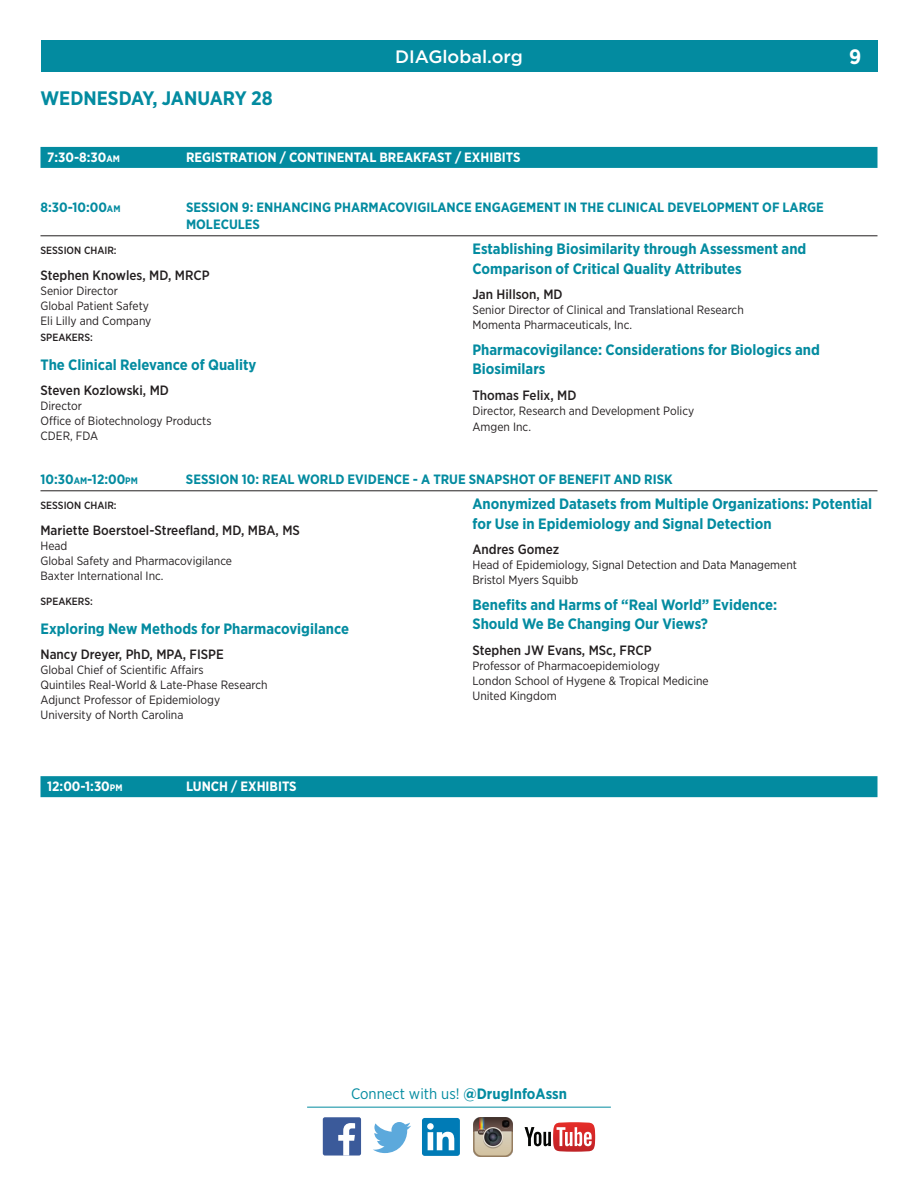
<style>
.page{position:relative;width:918px;height:1188px;background:#fff}
.page>*{position:absolute;margin:0;border:0;box-sizing:border-box;transform-origin:0 0}
.t1{font:700 20.85px "Gotham Narrow";color:#fff}
.Day{font:700 19.5px "Gotham Narrow";color:#038ba0}
.date_line{font:500 18px "Gotham";color:#fff}
.Track{font:15.15px "Gotham Narrow";color:#038ba0}
.Session_Title{font:700 15px/19.5px "Gotham Narrow";color:#038ba0}
.Speaker_details{font:700 15px/19.5px "Gotham Narrow";color:#038ba0}
.Session{font:700 13.5px/16.5px "Gotham Narrow";color:#038ba0}
.Speaker{font:500 13.5px "Gotham Narrow";color:#231f20}
._15002_bar{font:700 13.5px "Gotham Narrow";color:#fff}
.Speaker_details-2{font:12px/15px "Gotham Narrow";color:#231f20}
.Chair__Speaker{font:500 10.5px "Gotham Narrow";color:#231f20}
.Speaker_details-3{font:500 10.5px "Gotham Narrow";color:#231f20}
.s1{font-size:9.45px}
.s2{font-weight:700}
.s3{font-weight:700;font-size:15px}
</style>
<div class="page">
<div style="left:41px;top:41px;width:837px;height:31px;background:#038ba0"></div>
<svg style="left:373px;top:1122px;width:38px;height:31px"></svg>
<div style="left:422px;top:1118px;width:38px;height:38px;background:#007bb6;border-radius:3px"></div>
<svg style="left:427px;top:1123px;width:27px;height:27px"></svg>
<svg style="left:525px;top:1122px;width:70px;height:30px"></svg>
<div style="left:323px;top:1117px;width:38px;height:39px;background:#3b5a9a;border-radius:2px"></div>
<svg style="left:338px;top:1123px;width:17px;height:33px"></svg>
<img style="left:474px;top:1117px;width:39px;height:39px">
<hr style="left:307px;top:1107px;width:304px;height:1px;background:#038ba0">
<div style="left:40px;top:147px;width:838px;height:21px;background:#038ba0"></div>
<hr style="left:40px;top:235px;width:838px;height:1px;background:#231f20">
<hr style="left:40px;top:490px;width:838px;height:1px;background:#231f20">
<div style="left:40px;top:776px;width:838px;height:21px;background:#038ba0"></div>
<p class="Day" style="left:40px;top:86px;width:234px">WEDNESDAY, JANUARY 28</p>
<p class="date_line" style="left:395px;top:45px;width:129px">DIAGlobal.org</p>
<p class="t1" style="left:849px;top:43px;width:14px">9</p>
<p class="_15002_bar" style="left:47px;top:149px;width:74px">7:30-8:30<span class="s1">AM</span></p>
<p class="_15002_bar" style="left:186px;top:149px;width:336px">REGISTRATION / CONTINENTAL BREAKFAST / EXHIBITS</p>
<p class="Session" style="left:40px;top:199px;width:81px">8:30-10:00<span class="s1">AM</span></p>
<p class="Session" style="left:186px;top:199px;width:639px">SESSION 9: ENHANCING PHARMACOVIGILANCE ENGAGEMENT IN THE CLINICAL DEVELOPMENT OF LARGE<br>MOLECULES</p>
<p class="Chair__Speaker" style="left:40px;top:244px;width:78px">SESSION CHAIR:</p>
<p class="Speaker" style="left:40px;top:266px;width:171px">Stephen Knowles, MD, MRCP</p>
<p class="Speaker_details-2" style="left:40px;top:283px;width:79px">Senior Director</p>
<p class="Speaker_details-2" style="left:40px;top:298px;width:110px">Global Patient Safety</p>
<p class="Speaker_details-2" style="left:40px;top:313px;width:112px">Eli Lilly and Company</p>
<p class="Speaker_details-3" style="left:40px;top:331px;width:54px">SPEAKERS:</p>
<p class="Session_Title" style="left:40px;top:355px;width:217px">The Clinical Relevance of Quality</p>
<p class="Speaker" style="left:40px;top:382px;width:130px">Steven Kozlowski, MD</p>
<p class="Speaker_details-2" style="left:40px;top:398px;width:43px">Director</p>
<p class="Speaker_details-2" style="left:40px;top:413px;width:173px">Office of Biotechnology Products<br>CDER, FDA</p>
<p class="Speaker_details" style="left:472px;top:239px;width:335px">Establishing Biosimilarity through Assessment and<br>Comparison of Critical Quality Attributes</p>
<p class="Speaker" style="left:472px;top:286px;width:92px">Jan Hillson, MD</p>
<p class="Speaker_details-2" style="left:472px;top:302px;width:273px">Senior Director of Clinical and Translational Research</p>
<p class="Speaker_details-2" style="left:472px;top:317px;width:161px">Momenta Pharmaceuticals, Inc.</p>
<p class="Session_Title" style="left:472px;top:340px;width:349px">Pharmacovigilance: Considerations for Biologics and<br>Biosimilars</p>
<p class="Speaker" style="left:472px;top:386px;width:105px">Thomas Felix, MD</p>
<p class="Speaker_details-2" style="left:472px;top:403px;width:223px">Director, Research and Development Policy</p>
<p class="Session" style="left:40px;top:471px;width:99px">10:30<span class="s1">AM</span>-12:00<span class="s1">PM</span></p>
<p class="Session" style="left:186px;top:471px;width:488px">SESSION 10: REAL WORLD EVIDENCE - A TRUE SNAPSHOT OF BENEFIT AND RISK</p>
<p class="Chair__Speaker" style="left:40px;top:499px;width:78px">SESSION CHAIR:</p>
<p class="Speaker" style="left:40px;top:521px;width:261px">Mariette Boerstoel-Streefland, MD, MBA, MS</p>
<p class="Speaker_details-2" style="left:40px;top:538px;width:28px">Head</p>
<p class="Speaker_details-2" style="left:40px;top:553px;width:193px">Global Safety and Pharmacovigilance</p>
<p class="Speaker_details-2" style="left:40px;top:568px;width:125px">Baxter International Inc.</p>
<p class="Chair__Speaker" style="left:40px;top:595px;width:54px">SPEAKERS:</p>
<p class="Session_Title" style="left:40px;top:619px;width:310px">Exploring New Methods for Pharmacovigilance</p>
<p class="Speaker" style="left:40px;top:646px;width:185px">Nancy Dreyer, PhD, MPA, FISPE</p>
<p class="Speaker_details-2" style="left:40px;top:662px;width:165px">Global Chief of Scientific Affairs</p>
<p class="Speaker_details-2" style="left:40px;top:677px;width:229px">Quintiles Real-World &amp; Late-Phase Research</p>
<p class="Speaker_details-2" style="left:40px;top:692px;width:181px">Adjunct Professor of Epidemiology</p>
<p class="Speaker_details-2" style="left:40px;top:707px;width:144px">University of North Carolina</p>
<p class="Session_Title" style="left:472px;top:494px;width:401px">Anonymized Datasets from Multiple Organizations: Potential for Use in Epidemiology and Signal Detection</p>
<p class="Speaker" style="left:472px;top:541px;width:88px">Andres Gomez</p>
<p class="Speaker_details-2" style="left:472px;top:557px;width:326px">Head of Epidemiology, Signal Detection and Data Management</p>
<p class="Speaker_details-2" style="left:472px;top:572px;width:107px">Bristol Myers Squibb</p>
<p class="Session_Title" style="left:472px;top:595px;width:306px">Benefits and Harms of “Real World” Evidence:<br>Should We Be Changing Our Views?</p>
<p class="Speaker" style="left:472px;top:641px;width:181px">Stephen JW Evans, MSc, FRCP</p>
<p class="Speaker_details-2" style="left:472px;top:658px;width:189px">Professor of Pharmacoepidemiology</p>
<p class="Speaker_details-2" style="left:472px;top:673px;width:238px">London School of Hygene &amp; Tropical Medicine</p>
<p class="Speaker_details-2" style="left:472px;top:688px;width:86px">United Kingdom</p>
<p class="_15002_bar" style="left:47px;top:778px;width:77px">12:00-1:30<span class="s1">PM</span></p>
<p class="_15002_bar" style="left:186px;top:778px;width:112px">LUNCH / EXHIBITS</p>
<p class="Track" style="left:351px;top:1085px;width:217px">Connect with us! <span class="s2">@</span><span class="s3">DrugInfoAssn</span></p>
</div>
